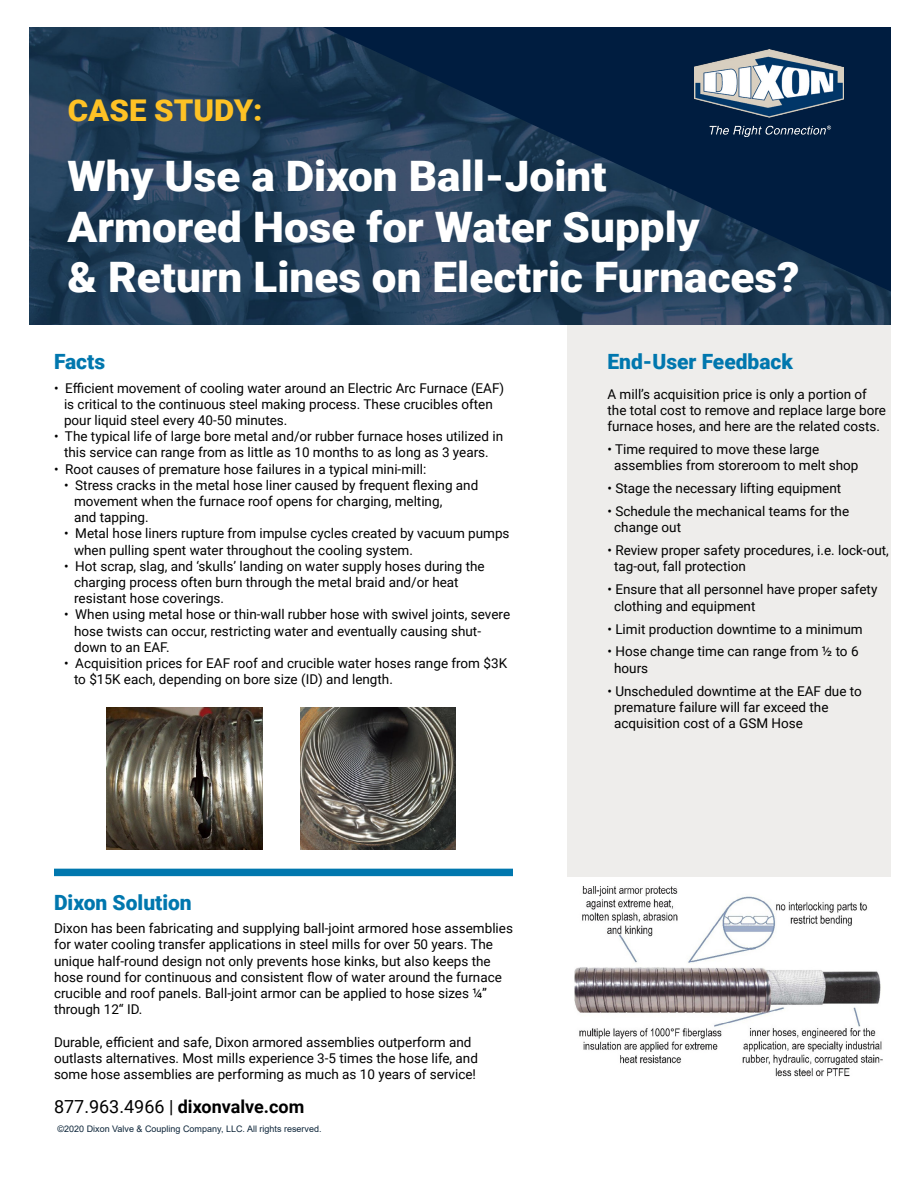
<style>
.page{position:relative;width:918px;height:1188px;background:#fff}
.page>*{position:absolute;margin:0;border:0;box-sizing:border-box;transform-origin:0 0}
.t1{font:900 42px/50.4px "Roboto";color:#fff;scale:1.05 1}
.t2{font:900 30px "Roboto";color:#fec225;scale:1.04 1}
.t3{font:900 21px "Roboto";color:#0077ae}
.t4{font:700 18px "Roboto";color:#000}
.t5{font:13.5px/16.2px "Roboto";color:#000}
.t6{font:9px "Arial";color:#0e263a}
.s1{font-weight:400}
</style>
<div class="page">
<div style="left:567px;top:298px;width:324px;height:585px;background:#eeedeb"></div>
<img style="left:29px;top:27px;width:862px;height:297px">
<svg style="left:323px;top:27px;width:568px;height:265px;background:#132f4d"></svg>
<img style="left:694px;top:49px;width:149px;height:88px">
<div style="left:54px;top:869px;width:459px;height:7px;background:#0077ae"></div>
<img style="left:107px;top:708px;width:155px;height:141px">
<img style="left:300px;top:708px;width:156px;height:141px">
<img style="left:567px;top:877px;width:324px;height:200px">
<h2 class="t2" style="left:68px;top:89px;width:189px">CASE STUDY:</h2>
<h1 class="t1" style="left:68px;top:150px;width:699px">Why Use a Dixon Ball-Joint<br>Armored Hose for Water Supply<br>&amp; Return Lines on Electric Furnaces?</h1>
<h3 class="t3" style="left:54px;top:347px;width:53px">Facts</h3>
<p class="t5" style="left:64px;top:379px;width:442px;text-indent:-10px">• Efficient movement of cooling water around an Electric Arc Furnace (EAF) is critical to the continuous steel making process. These crucibles often pour liquid steel every 40-50 minutes.</p>
<p class="t5" style="left:54px;top:428px;width:451px;text-align:center">• The typical life of large bore metal and/or rubber furnace hoses utilized in this service can range from as little as 10 months to as long as 3 years.</p>
<p class="t5" style="left:54px;top:460px;width:374px">• Root causes of premature hose failures in a typical mini-mill:</p>
<p class="t5" style="left:74px;top:476px;width:406px;text-indent:-10px">• Stress cracks in the metal hose liner caused by frequent flexing and movement when the furnace roof opens for charging, melting,<br>and tapping.</p>
<p class="t5" style="left:74px;top:525px;width:437px;text-indent:-10px">• Metal hose liners rupture from impulse cycles created by vacuum pumps when pulling spent water throughout the cooling system.</p>
<p class="t5" style="left:74px;top:557px;width:412px;text-indent:-10px">• Hot scrap, slag, and ‘skulls’ landing on water supply hoses during the charging process often burn through the metal braid and/or heat resistant hose coverings.</p>
<p class="t5" style="left:74px;top:606px;width:438px;text-indent:-10px">• When using metal hose or thin-wall rubber hose with swivel joints, severe hose twists can occur, restricting water and eventually causing shut&shy;down to an EAF.</p>
<p class="t5" style="left:74px;top:655px;width:435px;text-indent:-10px">• Acquisition prices for EAF roof and crucible water hoses range from $3K to $15K each, depending on bore size (ID) and length.</p>
<h3 class="t3" style="left:54px;top:887px;width:139px">Dixon Solution</h3>
<p class="t5" style="left:54px;top:920px;width:461px">Dixon has been fabricating and supplying ball-joint armored hose assemblies for water cooling transfer applications in steel mills for over 50 years. The unique half-round design not only prevents hose kinks, but also keeps the hose round for continuous and consistent flow of water around the furnace crucible and roof panels. Ball-joint armor can be applied to hose sizes ¼” through 12“ ID.</p>
<p class="t5" style="left:54px;top:1033px;width:426px">Durable, efficient and safe, Dixon armored assemblies outperform and outlasts alternatives. Most mills experience 3-5 times the hose life, and some hose assemblies are performing as much as 10 years of service!</p>
<h3 class="t4" style="left:54px;top:1094px;width:252px"><span class="s1">877.963.4966 |</span> dixonvalve.com</h3>
<p class="t6" style="left:58px;top:1123px;width:265px">©2020 Dixon Valve &amp; Coupling Company, LLC. All rights reserved.</p>
<h3 class="t3" style="left:608px;top:347px;width:187px">End-User Feedback</h3>
<p class="t5" style="left:608px;top:385px;width:280px">A mill’s acquisition price is only a portion of the total cost to remove and replace large bore furnace hoses, and here are the related costs.</p>
<p class="t5" style="left:614px;top:441px;width:246px;text-indent:-7px">• Time required to move these large assemblies from storeroom to melt shop</p>
<p class="t5" style="left:608px;top:480px;width:235px">• Stage the necessary lifting equipment</p>
<p class="t5" style="left:614px;top:503px;width:236px;text-indent:-7px">• Schedule the mechanical teams for the change out</p>
<p class="t5" style="left:614px;top:542px;width:276px;text-indent:-7px">• Review proper safety procedures, i.e. lock-out, tag-out, fall protection</p>
<p class="t5" style="left:614px;top:581px;width:265px;text-indent:-7px">• Ensure that all personnel have proper safety clothing and equipment</p>
<p class="t5" style="left:608px;top:620px;width:257px">• Limit production downtime to a minimum</p>
<p class="t5" style="left:614px;top:643px;width:246px;text-indent:-7px">• Hose change time can range from ½ to 6 hours</p>
<p class="t5" style="left:614px;top:682px;width:249px;text-indent:-7px">• Unscheduled downtime at the EAF due to premature failure will far exceed the acquisition cost of a GSM Hose</p>
</div>
